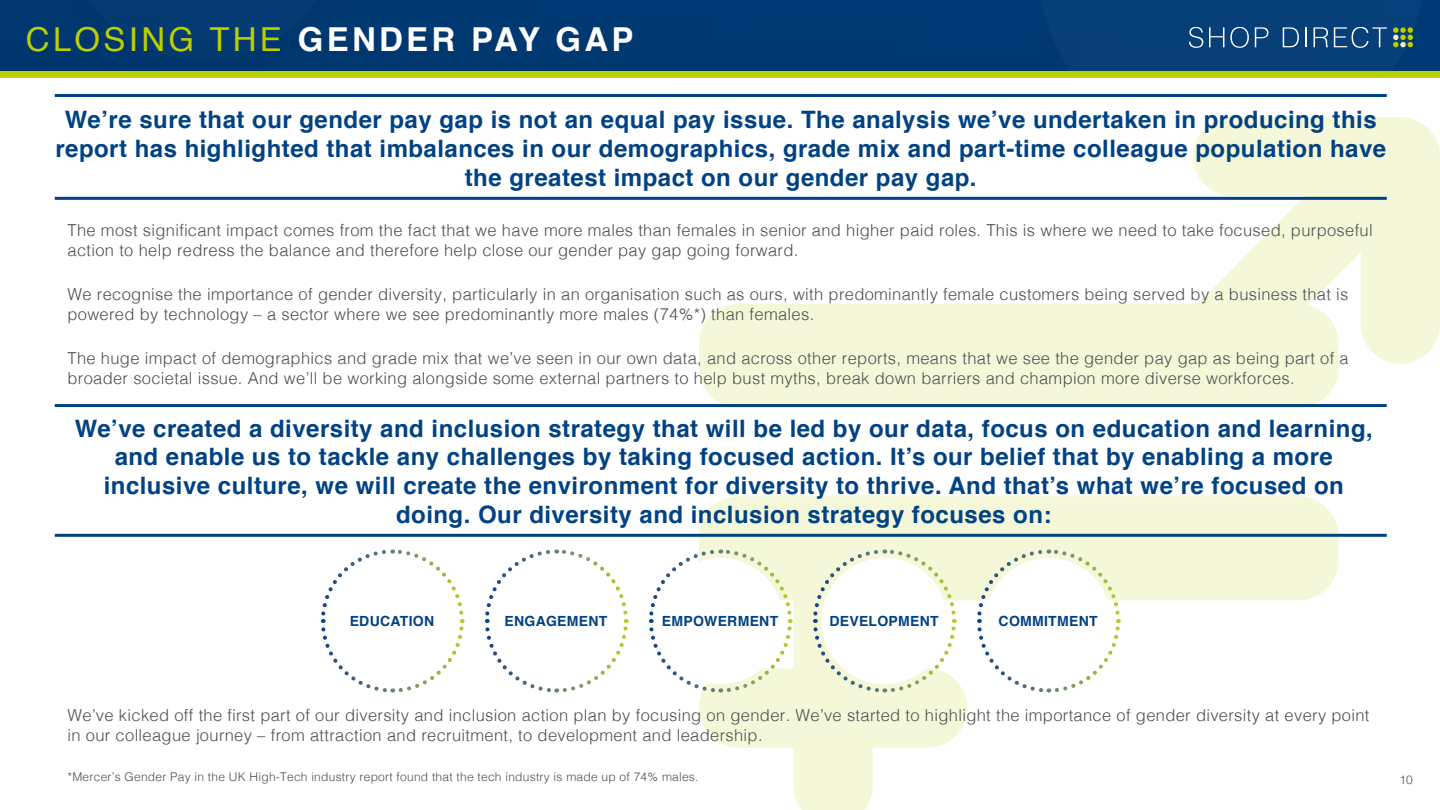
<style>
.page{position:relative;width:1440px;height:810px;background:#fff}
.page>*{position:absolute;margin:0;border:0;box-sizing:border-box;transform-origin:0 0}
.t1{font:700 33px "Helvetica";letter-spacing:.1em;color:#fff}
.t2{font:700 24px/28.8px "Helvetica";letter-spacing:.02em;color:#004283;text-align:center}
.t3{font:300 16.5px/19.8px "Helvetica";letter-spacing:.02em;color:#4d4d4d}
.t4{font:700 14.02px "Helvetica";letter-spacing:.02em;color:#004283}
.t5{font:300 12px "Helvetica";letter-spacing:.02em;color:#4d4d4d}
.s1{font-weight:400;color:#bccf00}
</style>
<div class="page">
<div style="left:0;top:0;width:1440px;height:71px;background:#003972"></div>
<svg style="left:699px;top:117px;width:741px;height:291px"></svg>
<svg style="left:699px;top:496px;width:640px;height:314px"></svg>
<svg style="left:1189px;top:27px;width:224px;height:21px"></svg>
<div style="left:0;top:71px;width:1440px;height:7px;background:#bccf00"></div>
<svg style="left:320px;top:549px;width:145px;height:144px"></svg>
<div style="left:329px;top:558px;width:126px;height:126px;background:#fff;border-radius:50%"></div>
<svg style="left:485px;top:549px;width:144px;height:144px"></svg>
<div style="left:493px;top:558px;width:126px;height:126px;background:#fff;border-radius:50%"></div>
<svg style="left:649px;top:547px;width:145px;height:148px"></svg>
<div style="left:657px;top:558px;width:127px;height:126px;background:#fff;border-radius:50%"></div>
<svg style="left:811px;top:547px;width:147px;height:148px;background:#ebefd4"></svg>
<div style="left:821px;top:558px;width:127px;height:126px;background:#fff;border-radius:50%"></div>
<svg style="left:975px;top:547px;width:147px;height:148px"></svg>
<div style="left:986px;top:558px;width:126px;height:126px;background:#fff;border-radius:50%"></div>
<hr style="left:55px;top:94px;width:1332px;height:3px;background:#004283">
<hr style="left:55px;top:404px;width:1332px;height:3px;background:#004283">
<hr style="left:55px;top:534px;width:1332px;height:3px;background:#004283">
<hr style="left:55px;top:197px;width:1332px;height:3px;background:#004283">
<h1 class="t1" style="left:26px;top:13px;width:609px"><span class="s1">CLOSING THE</span> GENDER PAY GAP</h1>
<p class="t2" style="left:55px;top:106px;width:1332px">We’re sure that our gender pay gap is not an equal pay issue. The analysis we’ve undertaken in producing this report has highlighted that imbalances in our demographics, grade mix and part-time colleague population have the greatest impact on our gender pay gap.</p>
<p class="t3" style="left:68px;top:219px;width:1307px">The most significant impact comes from the fact that we have more males than females in senior and higher paid roles. This is where we need to take focused, purposeful action to help redress the balance and therefore help close our gender pay gap going forward.</p>
<p class="t3" style="left:68px;top:283px;width:1283px">We recognise the importance of gender diversity, particularly in an organisation such as ours, with predominantly female customers being served by a business that is powered by technology – a sector where we see predominantly more males (74%*) than females.</p>
<p class="t3" style="left:68px;top:347px;width:1283px">The huge impact of demographics and grade mix that we’ve seen in our own data, and across other reports, means that we see the gender pay gap as being part of a broader societal issue. And we’ll be working alongside some external partners to help bust myths, break down barriers and champion more diverse workforces.</p>
<p class="t2" style="left:75px;top:414px;width:1300px">We’ve created a diversity and inclusion strategy that will be led by our data, focus on education and learning, and enable us to tackle any challenges by taking focused action. It’s our belief that by enabling a more inclusive culture, we will create the environment for diversity to thrive. And that’s what we’re focused on doing. Our diversity and inclusion strategy focuses on:</p>
<p class="t4" style="left:350px;top:610px;width:86px">EDUCATION</p>
<p class="t4" style="left:505px;top:610px;width:104px">ENGAGEMENT</p>
<p class="t4" style="left:662px;top:610px;width:118px">EMPOWERMENT</p>
<p class="t4" style="left:829px;top:610px;width:111px">DEVELOPMENT</p>
<p class="t4" style="left:999px;top:610px;width:101px">COMMITMENT</p>
<p class="t3" style="left:68px;top:705px;width:1304px">We’ve kicked off the first part of our diversity and inclusion action plan by focusing on gender. We’ve started to highlight the importance of gender diversity at every point in our colleague journey – from attraction and recruitment, to development and leadership.</p>
<p class="t5" style="left:68px;top:766px;width:633px">*Mercer’s Gender Pay in the UK High-Tech industry report found that the tech industry is made up of 74% males.</p>
<p class="t5" style="left:1400px;top:769px;width:15px">10</p>
</div>
